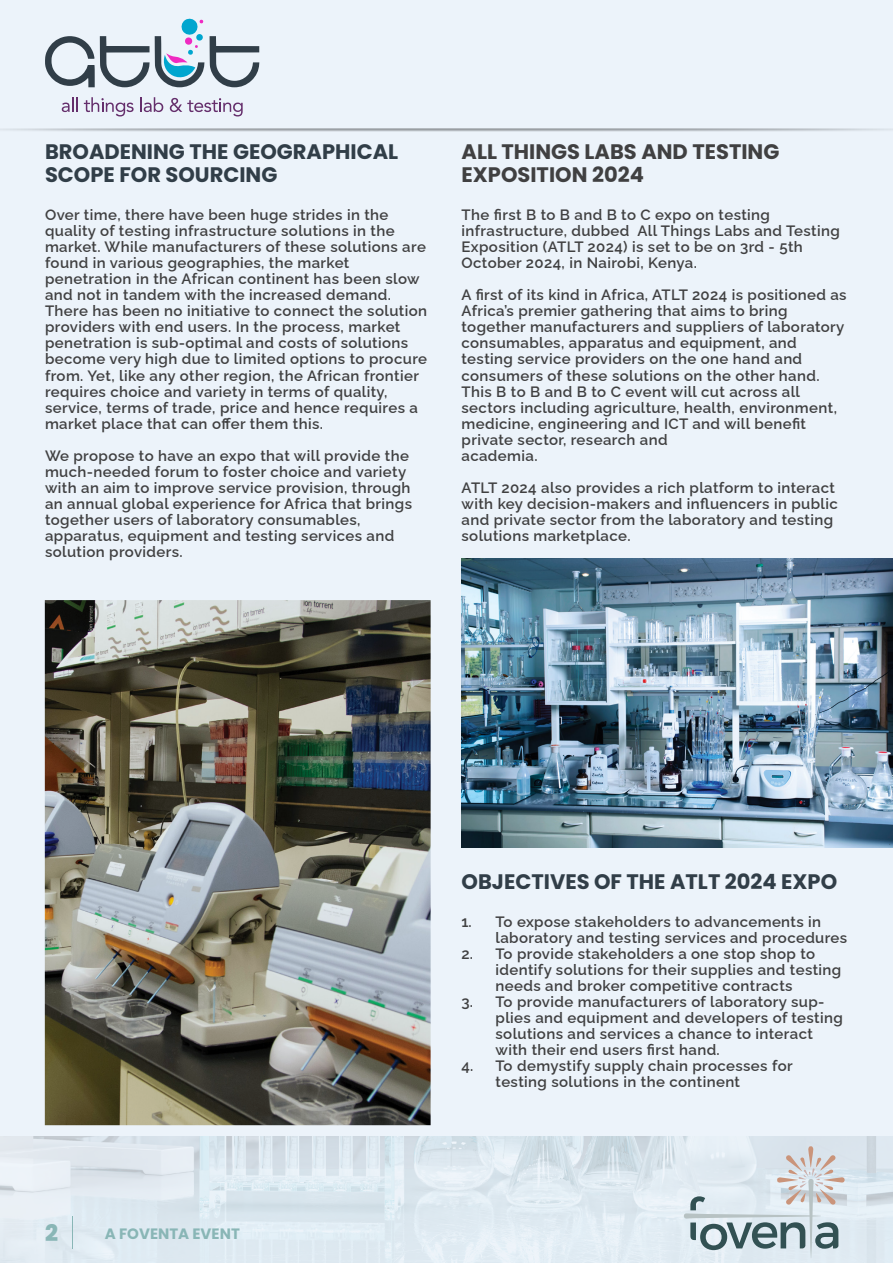
<style>
.page{position:relative;width:893px;height:1263px;background:#ecf3fa}
.page>*{position:absolute;margin:0;border:0;box-sizing:border-box;transform-origin:0 0}
.t1{font:800 22.8px "Poppins";color:#89b6b6}
.t2{font:700 21px/22.4px "Poppins";color:#313e48}
.t3{font:700 21px/22.4px "Poppins";color:#404041}
.t4{font:600 15px/16px "Raleway";letter-spacing:.025em;color:#404041}
.t5{font:700 15px "Poppins";color:#89b6b6}
</style>
<div class="page">
<img style="left:45px;top:600px;width:386px;height:525px">
<svg style="left:0;top:129px;width:893px;height:3px"></svg>
<img style="left:462px;top:558px;width:431px;height:290px">
<img style="left:0;top:1136px;width:893px;height:127px">
<svg style="left:683px;top:1146px;width:162px;height:112px"></svg>
<hr style="left:72px;top:1216px;width:1px;height:33px;background:#89b6b6">
<svg style="left:210px;top:36px;width:49px;height:51px"></svg>
<svg style="left:45px;top:18px;width:159px;height:69px"></svg>
<svg style="left:84px;top:97px;width:50px;height:19px"></svg>
<svg style="left:140px;top:97px;width:23px;height:15px"></svg>
<svg style="left:170px;top:98px;width:73px;height:18px"></svg>
<svg style="left:62px;top:97px;width:16px;height:15px"></svg>
<h2 class="t2" style="left:45px;top:141px;width:355px">BROADENING THE GEOGRAPHICAL<br>SCOPE FOR SOURCING</h2>
<p class="t4" style="left:45px;top:205px;width:384px">Over time, there have been huge strides in the quality of testing infrastructure solutions in the market. While manufacturers of these solutions are found in various geographies, the market penetration in the African continent has been slow and not in tandem with the increased demand.<br>There has been no initiative to connect the solution providers with end users. In the process, market penetration is sub-optimal and costs of solutions become very high due to limited options to procure from. Yet, like any other region, the African frontier requires choice and variety in terms of quality, service, terms of trade, price and hence requires a market place that can offer them this.</p>
<p class="t4" style="left:45px;top:446px;width:369px">We propose to have an expo that will provide the much-needed forum to foster choice and variety with an aim to improve service provision, through an annual global experience for Africa that brings together users of laboratory consumables, apparatus, equipment and testing services and solution providers.</p>
<h2 class="t3" style="left:462px;top:141px;width:319px">ALL THINGS LABS AND TESTING<br>EXPOSITION 2024</h2>
<p class="t4" style="left:462px;top:205px;width:380px">The first B to B and B to C expo on testing infrastructure, dubbed All Things Labs and Testing Exposition (ATLT 2024) is set to be on 3rd - 5th October 2024, in Nairobi, Kenya.</p>
<p class="t4" style="left:462px;top:286px;width:387px">A first of its kind in Africa, ATLT 2024 is positioned as Africa’s premier gathering that aims to bring together manufacturers and suppliers of laboratory consumables, apparatus and equipment, and testing service providers on the one hand and consumers of these solutions on the other hand.<br>This B to B and B to C event will cut across all sectors including agriculture, health, environment, medicine, engineering and ICT and will benefit private sector, research and<br>academia.</p>
<p class="t4" style="left:462px;top:478px;width:378px">ATLT 2024 also provides a rich platform to interact with key decision-makers and influencers in public and private sector from the laboratory and testing solutions marketplace.</p>
<h1 class="t1" style="left:45px;top:1220px;width:14px">2</h1>
<p class="t5" style="left:105px;top:1225px;width:136px">A FOVENTA EVENT</p>
<h2 class="t2" style="left:462px;top:870px;width:377px">OBJECTIVES OF THE ATLT 2024 EXPO</h2>
<p class="t4" style="left:496px;top:912px;width:353px;text-indent:-34px">1. To expose stakeholders to advancements in laboratory and testing services and procedures</p>
<p class="t4" style="left:496px;top:944px;width:347px;text-indent:-34px">2. To provide stakeholders a one stop shop to identify solutions for their supplies and testing needs and broker competitive contracts</p>
<p class="t4" style="left:496px;top:992px;width:349px;text-indent:-34px">3. To provide manufacturers of laboratory sup&shy;plies and equipment and developers of testing solutions and services a chance to interact with their end users first hand.</p>
<p class="t4" style="left:496px;top:1056px;width:299px;text-indent:-34px">4. To demystify supply chain processes for testing solutions in the continent</p>
</div>
